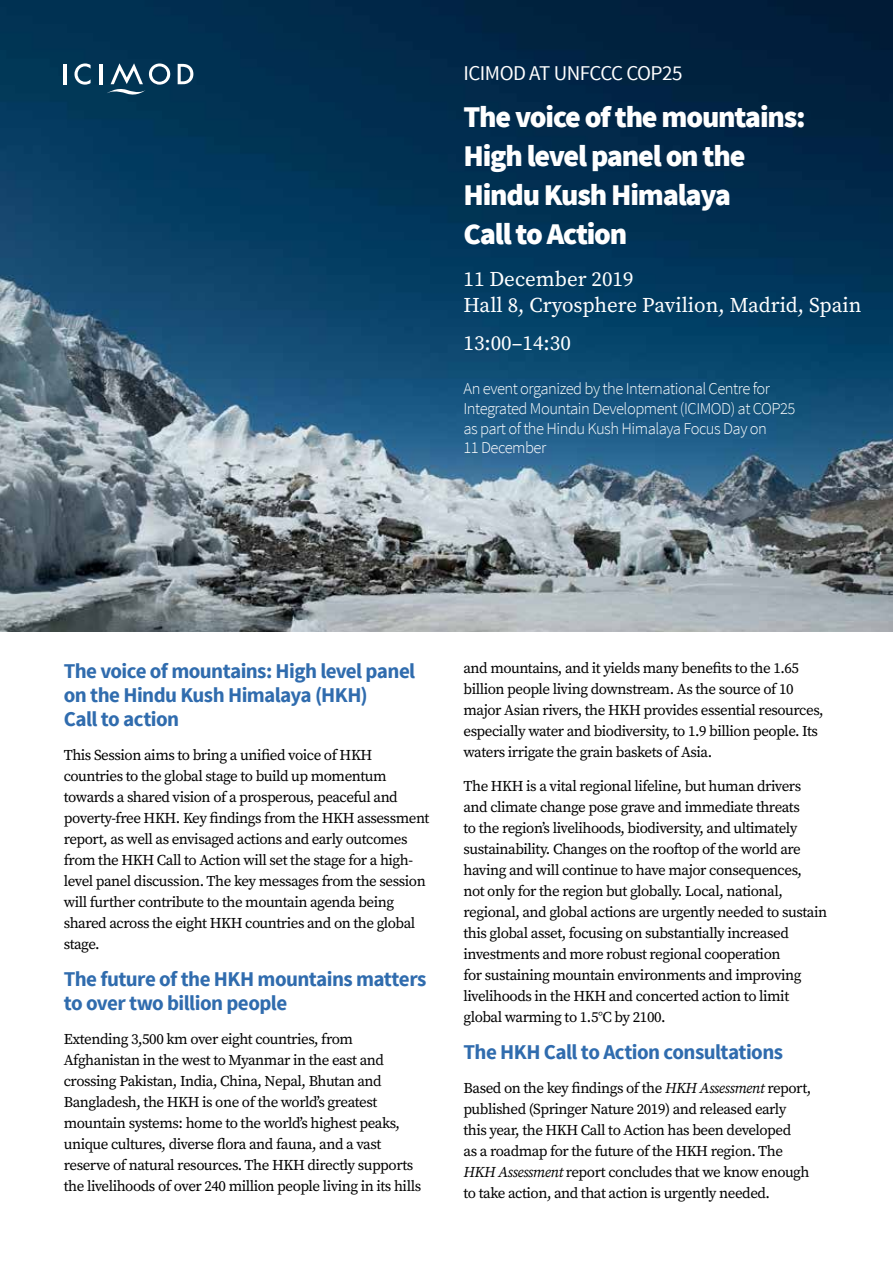
<style>
.page{position:relative;width:893px;height:1263px;background:#fff}
.page>*{position:absolute;margin:0;border:0;box-sizing:border-box;transform-origin:0 0}
.t1{font:900 30px/39px "Source Sans Pro";letter-spacing:-.04em;color:#fff}
.t2{font:700 21px/24px "Source Sans Pro";letter-spacing:-.03em;color:#306cae}
.t3{font:21px/25.2px "Source Serif Pro";color:#fff}
.t4{font:21px "Source Sans Pro";letter-spacing:-.025em;color:#fff}
.t5{font:300 16.5px/19.8px "Source Sans Pro";letter-spacing:-.03em;color:#fff}
.t6{font:15px/21px "Source Serif Pro";letter-spacing:-.03em;color:#000}
.s1{font-style:italic}
</style>
<div class="page">
<img style="left:0;top:0;width:893px;height:631px">
<hr style="left:64px;top:64px;width:3px;height:20px;background:#fff">
<svg style="left:74px;top:63px;width:17px;height:22px"></svg>
<hr style="left:99px;top:64px;width:3px;height:20px;background:#fff">
<svg style="left:178px;top:64px;width:15px;height:20px"></svg>
<svg style="left:107px;top:63px;width:63px;height:34px"></svg>
<h2 class="t4" style="left:463px;top:60px;width:221px">ICIMOD AT UNFCCC COP25</h2>
<h1 class="t1" style="left:463px;top:99px;width:344px">The voice of the mountains:<br>High level panel on the<br>Hindu Kush Himalaya<br>Call to Action</h1>
<h2 class="t3" style="left:463px;top:267px;width:399px">11 December 2019<br>Hall 8, Cryosphere Pavilion, Madrid, Spain</h2>
<h2 class="t3" style="left:463px;top:330px;width:109px">13:00–14:30</h2>
<p class="t5" style="left:463px;top:379px;width:333px">An event organized by the International Centre for Integrated Mountain Development (ICIMOD) at COP25 as part of the Hindu Kush Himalaya Focus Day on<br>11 December</p>
<h2 class="t2" style="left:64px;top:660px;width:353px">The voice of mountains: High level panel on the Hindu Kush Himalaya (HKH)<br>Call to action</h2>
<p class="t6" style="left:64px;top:744px;width:367px">This Session aims to bring a unified voice of HKH countries to the global stage to build up momentum towards a shared vision of a prosperous, peaceful and poverty-free HKH. Key findings from the HKH assessment report, as well as envisaged actions and early outcomes from the HKH Call to Action will set the stage for a high&shy;level panel discussion. The key messages from the session will further contribute to the mountain agenda being shared across the eight HKH countries and on the global stage.</p>
<h2 class="t2" style="left:64px;top:967px;width:364px">The future of the HKH mountains matters to over two billion people</h2>
<p class="t6" style="left:64px;top:1028px;width:359px">Extending 3,500 km over eight countries, from Afghanistan in the west to Myanmar in the east and crossing Pakistan, India, China, Nepal, Bhutan and Bangladesh, the HKH is one of the world’s greatest mountain systems: home to the world’s highest peaks, unique cultures, diverse flora and fauna, and a vast reserve of natural resources. The HKH directly supports the livelihoods of over 240 million people living in its hills</p>
<p class="t6" style="left:463px;top:658px;width:362px">and mountains, and it yields many benefits to the 1.65 billion people living downstream. As the source of 10 major Asian rivers, the HKH provides essential resources, especially water and biodiversity, to 1.9 billion people. Its waters irrigate the grain baskets of Asia.</p>
<p class="t6" style="left:463px;top:776px;width:365px">The HKH is a vital regional lifeline, but human drivers and climate change pose grave and immediate threats<br>to the region’s livelihoods, biodiversity, and ultimately sustainability. Changes on the rooftop of the world are having and will continue to have major consequences,<br>not only for the region but globally. Local, national, regional, and global actions are urgently needed to sustain this global asset, focusing on substantially increased investments and more robust regional cooperation<br>for sustaining mountain environments and improving livelihoods in the HKH and concerted action to limit global warming to 1.5°C by 2100.</p>
<h2 class="t2" style="left:463px;top:1041px;width:321px">The HKH Call to Action consultations</h2>
<p class="t6" style="left:463px;top:1077px;width:349px">Based on the key findings of the <span class="s1">HKH Assessment</span> report, published (Springer Nature 2019) and released early this year, the HKH Call to Action has been developed<br>as a roadmap for the future of the HKH region. The <span class="s1">HKH Assessment</span> report concludes that we know enough to take action, and that action is urgently needed.</p>
</div>
